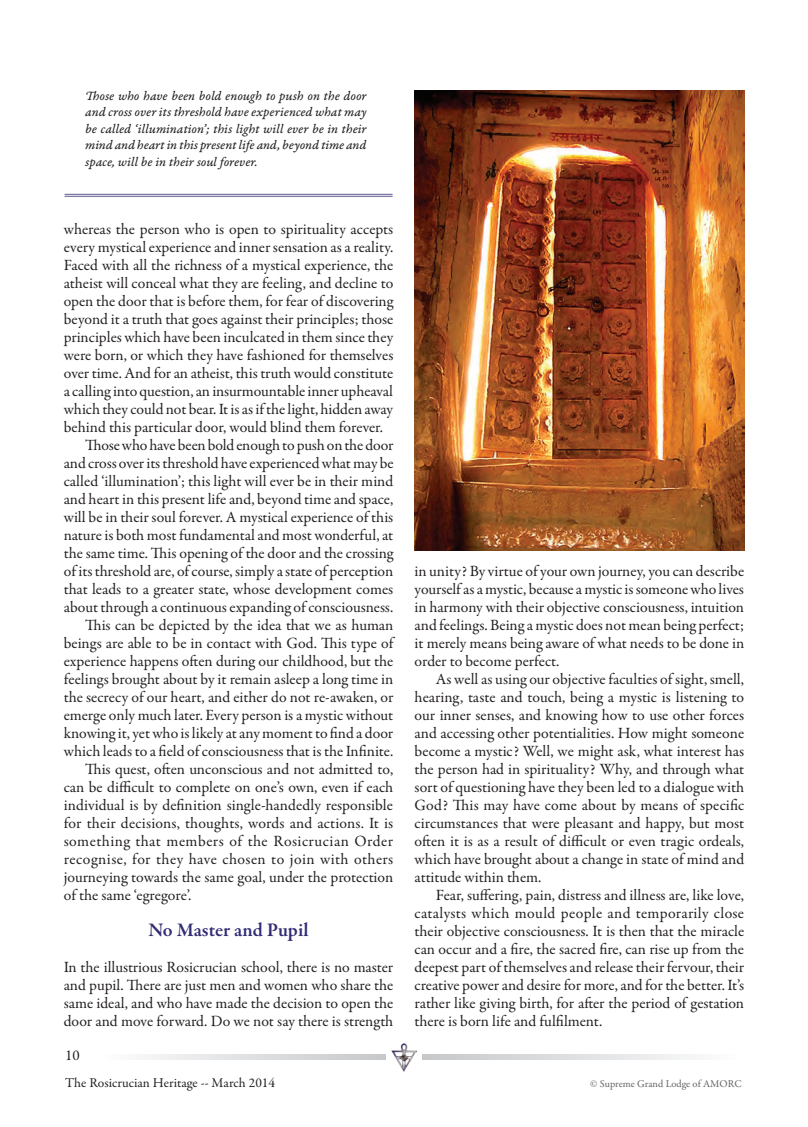
<style>
.page{position:relative;width:808px;height:1127px;background:#fff}
.page>*{position:absolute;margin:0;border:0;box-sizing:border-box;transform-origin:0 0}
.t1{font:600 19.5px "Garamond Premr Pro";color:#312c74}
.t2{font:15.75px/18px "Garamond Premr Pro";color:#231f20;text-align:justify}
.t3{font:15.75px "Garamond Premr Pro";letter-spacing:.025em;color:#231f20}
.t4{font:15.75px "Garamond Premr Pro";letter-spacing:.03em;color:#231f20}
.t5{font:15px "Garamond Premr Pro";color:#231f20}
.t6{font:13.5px/16.5px "Garamond Premr Pro It Capt";color:#231f20;text-align:justify}
.t7{font:13.5px "Garamond Premr Pro";color:#231f20}
.t8{font:10.5px "Garamond Premr Pro";color:#636366}
</style>
<div class="page">
<img style="left:392px;top:1043px;width:24px;height:28px">
<svg style="left:146px;top:1054px;width:240px;height:5px"></svg>
<svg style="left:422px;top:1054px;width:268px;height:5px"></svg>
<img style="left:415px;top:90px;width:329px;height:460px">
<hr style="left:65px;top:194px;width:328px;height:1px;background:#312c74">
<hr style="left:65px;top:196px;width:328px;height:1px;background:#312c74">
<p class="t6" style="left:85px;top:88px;width:283px">Those who have been bold enough to push on the door and cross over its threshold have experienced what may be called ‘illumination’; this light will ever be in their mind and heart in this present life and, beyond time and space, will be in their soul forever.</p>
<p class="t2" style="left:64px;top:220px;width:331px">whereas the person who is open to spirituality accepts</p>
<p class="t2" style="left:64px;top:238px;width:331px">every mystical experience and inner sensation as a reality.</p>
<p class="t2" style="left:64px;top:256px;width:331px">Faced with all the richness of a mystical experience, the</p>
<p class="t2" style="left:64px;top:274px;width:331px">atheist will conceal what they are feeling, and decline to</p>
<p class="t2" style="left:64px;top:292px;width:331px">open the door that is before them, for fear of discovering</p>
<p class="t2" style="left:64px;top:310px;width:331px">beyond it a truth that goes against their principles; those</p>
<p class="t2" style="left:64px;top:328px;width:331px">principles which have been inculcated in them since they</p>
<p class="t2" style="left:64px;top:346px;width:331px">were born, or which they have fashioned for themselves</p>
<p class="t2" style="left:64px;top:364px;width:331px">over time. And for an atheist, this truth would constitute</p>
<p class="t2" style="left:64px;top:382px;width:331px">a calling into question, an insurmountable inner upheaval</p>
<p class="t2" style="left:64px;top:400px;width:331px">which they could not bear. It is as if the light, hidden away</p>
<p class="t2" style="left:64px;top:418px;width:321px">behind this particular door, would blind them forever.</p>
<p class="t2" style="left:85px;top:436px;width:310px">Those who have been bold enough to push on the door</p>
<p class="t2" style="left:64px;top:454px;width:331px">and cross over its threshold have experienced what may be</p>
<p class="t2" style="left:64px;top:472px;width:331px">called ‘illumination’; this light will ever be in their mind</p>
<p class="t2" style="left:64px;top:490px;width:331px">and heart in this present life and, beyond time and space,</p>
<p class="t2" style="left:64px;top:508px;width:331px">will be in their soul forever. A mystical experience of this</p>
<p class="t2" style="left:64px;top:526px;width:331px">nature is both most fundamental and most wonderful, at</p>
<p class="t2" style="left:64px;top:544px;width:331px">the same time. This opening of the door and the crossing</p>
<p class="t2" style="left:64px;top:562px;width:331px">of its threshold are, of course, simply a state of perception</p>
<p class="t2" style="left:64px;top:580px;width:331px">that leads to a greater state, whose development comes</p>
<p class="t2" style="left:64px;top:598px;width:331px">about through a continuous expanding of consciousness.</p>
<p class="t2" style="left:85px;top:616px;width:310px">This can be depicted by the idea that we as human</p>
<p class="t2" style="left:64px;top:634px;width:331px">beings are able to be in contact with God. This type of</p>
<p class="t2" style="left:64px;top:652px;width:331px">experience happens often during our childhood, but the</p>
<p class="t2" style="left:64px;top:670px;width:331px">feelings brought about by it remain asleep a long time in</p>
<p class="t2" style="left:64px;top:688px;width:331px">the secrecy of our heart, and either do not re-awaken, or</p>
<p class="t2" style="left:64px;top:706px;width:331px">emerge only much later. Every person is a mystic without</p>
<p class="t2" style="left:64px;top:724px;width:331px">knowing it, yet who is likely at any moment to find a door</p>
<p class="t2" style="left:64px;top:742px;width:331px">which leads to a field of consciousness that is the Infinite.</p>
<p class="t2" style="left:85px;top:760px;width:310px">This quest, often unconscious and not admitted to,</p>
<p class="t2" style="left:64px;top:778px;width:331px">can be difficult to complete on one’s own, even if each</p>
<p class="t2" style="left:64px;top:796px;width:331px">individual is by definition single-handedly responsible</p>
<p class="t2" style="left:64px;top:814px;width:331px">for their decisions, thoughts, words and actions. It is</p>
<p class="t4" style="left:64px;top:832px;width:331px">something that members of the Rosicrucian Order</p>
<p class="t3" style="left:64px;top:850px;width:331px">recognise, for they have chosen to join with others</p>
<p class="t2" style="left:64px;top:868px;width:331px">journeying towards the same goal, under the protection</p>
<p class="t2" style="left:64px;top:887px;width:129px">of the same ‘egregore’.</p>
<p class="t1" style="left:148px;top:918px;width:162px">No Master and Pupil</p>
<p class="t2" style="left:64px;top:958px;width:331px">In the illustrious Rosicrucian school, there is no master and pupil. There are just men and women who share the same ideal, and who have made the decision to open the door and move forward. Do we not say there is strength</p>
<p class="t5" style="left:65px;top:1046px;width:16px">10</p>
<p class="t2" style="left:415px;top:562px;width:331px">in unity? By virtue of your own journey, you can describe yourself as a mystic, because a mystic is someone who lives in harmony with their objective consciousness, intuition and feelings. Being a mystic does not mean being perfect; it merely means being aware of what needs to be done in order to become perfect.</p>
<p class="t2" style="left:415px;top:670px;width:331px;text-indent:21px">As well as using our objective faculties of sight, smell, hearing, taste and touch, being a mystic is listening to our inner senses, and knowing how to use other forces and accessing other potentialities. How might someone become a mystic? Well, we might ask, what interest has the person had in spirituality? Why, and through what sort of questioning have they been led to a dialogue with God? This may have come about by means of specific circumstances that were pleasant and happy, but most often it is as a result of difficult or even tragic ordeals, which have brought about a change in state of mind and attitude within them.</p>
<p class="t2" style="left:415px;top:886px;width:331px;text-indent:21px">Fear, suffering, pain, distress and illness are, like love, catalysts which mould people and temporarily close their objective consciousness. It is then that the miracle can occur and a fire, the sacred fire, can rise up from the deepest part of themselves and release their fervour, their creative power and desire for more, and for the better. It’s rather like giving birth, for after the period of gestation there is born life and fulfilment.</p>
<p class="t7" style="left:65px;top:1074px;width:211px">The Rosicrucian Heritage -- March 2014</p>
<p class="t8" style="left:590px;top:1077px;width:153px">© Supreme Grand Lodge of AMORC</p>
</div>
